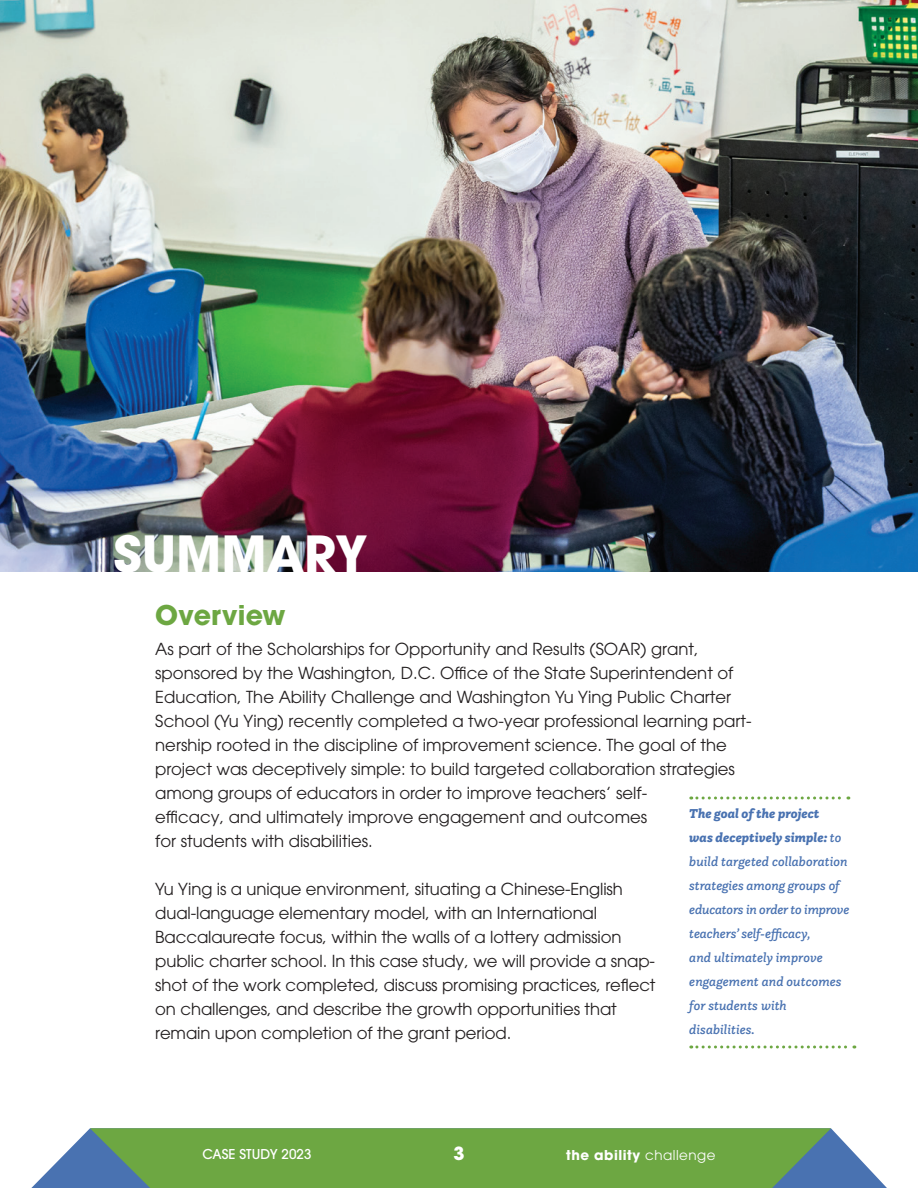
<style>
.page{position:relative;width:918px;height:1188px;background:#fff}
.page>*{position:absolute;margin:0;border:0;box-sizing:border-box;transform-origin:0 0}
.t1{font:700 49.5px "ITC Avant Garde Pro";color:#fff}
.t2{font:700 27px "ITC Avant Garde Pro";color:#6da742}
.t3{font:700 18px "ITC Avant Garde Pro";color:#fff}
.t4{font:16.5px/24px "ITC Avant Garde Pro";letter-spacing:-.005em;color:#231f20}
.t5{font:italic 500 13.5px/24px "Questa Slab";color:#4972b1}
.t6{font:700 13.5px "ITC Avant Garde Pro";letter-spacing:.035em;color:#fff}
.t7{font:500 13.5px "ITC Avant Garde Pro";color:#fff}
.s1{font-weight:900}
.s2{font-weight:400}
</style>
<div class="page">
<svg style="left:31px;top:1128px;width:856px;height:60px"></svg>
<svg style="left:90px;top:1128px;width:741px;height:60px;background:#6aa24b"></svg>
<img style="left:0;top:0;width:918px;height:572px">
<svg style="left:691px;top:796px;width:158px;height:4px"></svg>
<svg style="left:691px;top:1046px;width:164px;height:2px"></svg>
<h1 class="t1" style="left:113px;top:521px;width:256px">SUMMARY</h1>
<h2 class="t2" style="left:155px;top:597px;width:132px">Overview</h2>
<p class="t4" style="left:155px;top:637px;width:598px">As part of the Scholarships for Opportunity and Results (SOAR) grant, sponsored by the Washington, D.C. Office of the State Superintendent of Education, The Ability Challenge and Washington Yu Ying Public Charter School (Yu Ying) recently completed a two-year professional learning part&shy;nership rooted in the discipline of improvement science. The goal of the project was deceptively simple: to build targeted collaboration strategies among groups of educators in order to improve teachers’ self-<br>efficacy, and ultimately improve engagement and outcomes<br>for students with disabilities.</p>
<p class="t4" style="left:155px;top:877px;width:502px">Yu Ying is a unique environment, situating a Chinese-English dual-language elementary model, with an International Baccalaureate focus, within the walls of a lottery admission public charter school. In this case study, we will provide a snap&shy;shot of the work completed, discuss promising practices, reflect on challenges, and describe the growth opportunities that remain upon completion of the grant period.</p>
<p class="t5" style="left:689px;top:801px;width:162px"><span class="s1">The goal of the project<br>was deceptively simple:</span> to build targeted collaboration strategies among groups of educators in order to improve teachers’ self-efficacy,<br>and ultimately improve engagement and outcomes for students with disabilities.</p>
<p class="t7" style="left:203px;top:1146px;width:111px">CASE STUDY 2023</p>
<p class="t3" style="left:453px;top:1142px;width:13px">3</p>
<p class="t6" style="left:566px;top:1146px;width:151px">the ability <span class="s2">challenge</span></p>
</div>
